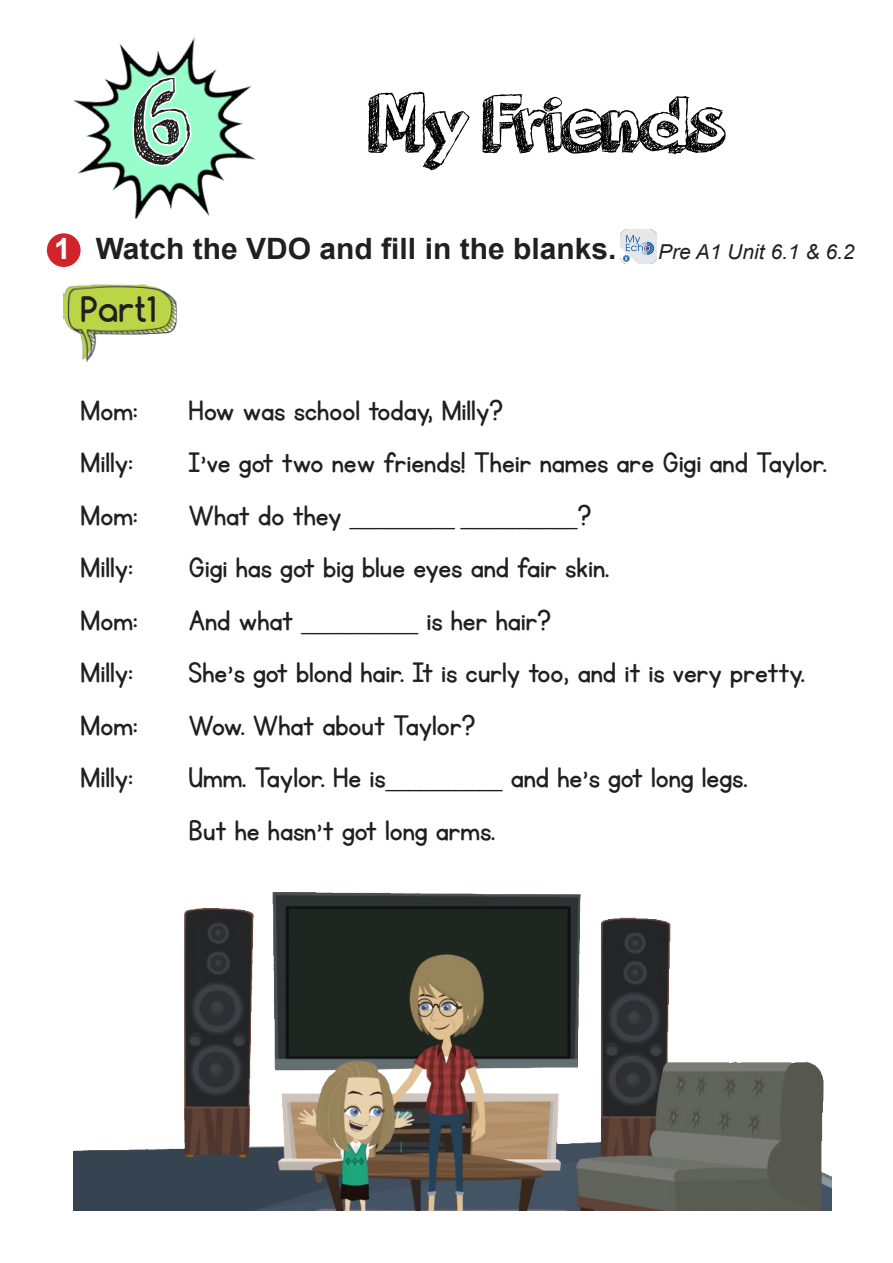
<style>
.page{position:relative;width:893px;height:1263px;background:#fff}
.page>*{position:absolute;margin:0;border:0;box-sizing:border-box;transform-origin:0 0}
.t1{font:120px "orangejuice";color:#231f20}
.t2{font:82.5px "orangejuice";letter-spacing:-.02em;color:#000}
.t3{font:33px "KG Primary Penmanship";color:#231f20}
.t4{font:700 33px "Comfortaa";color:#231f20}
.t5{font:700 29.4px "Arial";color:#231f20}
.t6{font:21px "Arial";color:#231f20}
.t7{font:italic 20.55px "Arial";color:#231f20}
.s1{color:#fff}
.s2{font-family:"KG Primary Penmanship";font-size:33px}
.s3{font-family:"Arial";font-size:21px}
</style>
<div class="page">
<img style="left:63px;top:284px;width:114px;height:78px">
<div style="left:48px;top:234px;width:32px;height:32px;background:#d1232a;border-radius:50%"></div>
<div style="left:47px;top:233px;width:34px;height:34px;border:2px solid #d1232a;border-radius:50%"></div>
<img style="left:620px;top:230px;width:36px;height:34px">
<img style="left:47px;top:37px;width:170px;height:211px">
<svg style="left:131px;top:74px;width:125px;height:240px"></svg>
<img style="left:73px;top:892px;width:759px;height:318px">
<p class="t1" style="left:134px;top:38px;width:58px">6</p>
<p class="t2" style="left:369px;top:66px;width:358px">My Friends</p>
<p class="t5" style="left:54px;top:228px;width:564px"><span class="s1">1</span> Watch the VDO and fill in the blanks.</p>
<p class="t7" style="left:658px;top:239px;width:198px">Pre A1 Unit 6.1 &amp; 6.2</p>
<p class="t4" style="left:81px;top:288px;width:77px">Part1</p>
<p class="t3" style="left:81px;top:394px;width:59px">Mom:</p>
<p class="t3" style="left:189px;top:394px;width:316px">How was school today, Milly?</p>
<p class="t3" style="left:81px;top:446px;width:54px">Milly:</p>
<p class="t3" style="left:189px;top:446px;width:640px">I’ve got two new friends! Their names are Gigi and Taylor.</p>
<p class="t3" style="left:81px;top:499px;width:59px">Mom:</p>
<p class="t6" style="left:189px;top:503px;width:404px"><span class="s2">What do they</span> _________ __________<span class="s2">?</span></p>
<p class="t3" style="left:81px;top:551px;width:54px">Milly:</p>
<p class="t3" style="left:189px;top:551px;width:422px">Gigi has got big blue eyes and fair skin.</p>
<p class="t3" style="left:81px;top:604px;width:59px">Mom:</p>
<p class="t3" style="left:189px;top:604px;width:364px">And what <span class="s3">__________</span> is her hair?</p>
<p class="t3" style="left:81px;top:656px;width:54px">Milly:</p>
<p class="t3" style="left:189px;top:656px;width:618px">She’s got blond hair. It is curly too, and it is very pretty.</p>
<p class="t3" style="left:81px;top:709px;width:59px">Mom:</p>
<p class="t3" style="left:189px;top:709px;width:288px">Wow. What about Taylor?</p>
<p class="t3" style="left:81px;top:761px;width:54px">Milly:</p>
<p class="t3" style="left:189px;top:761px;width:560px">Umm. Taylor. He is<span class="s3">__________</span> and he’s got long legs.</p>
<p class="t3" style="left:189px;top:814px;width:308px">But he hasn’t got long arms.</p>
</div>
